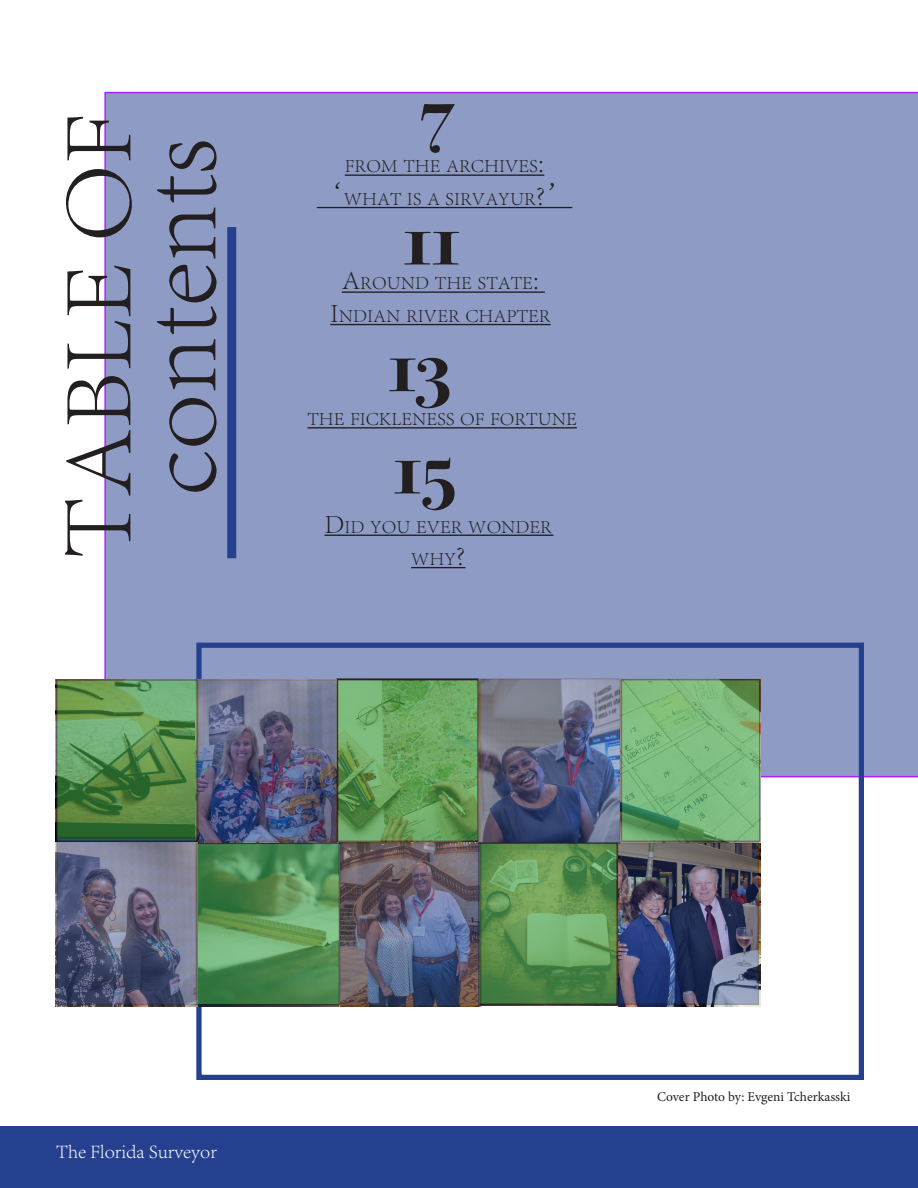
<style>
.page{position:relative;width:918px;height:1188px;background:#fff}
.page>*{position:absolute;margin:0;border:0;box-sizing:border-box;transform-origin:0 0}
.t1{font:300 108px "Adobe Song Std";color:#231f20}
.t2{font:300 100.5px "Adobe Song Std";color:#231f20}
.t3{font:700 75px "Bodoni Svty Two OSITCTT";color:#231f20}
.t4{font:300 19.5px "Adobe Song Std";color:#fff}
.t5{font:300 18.9px/32.4px "Adobe Song Std";color:#231f20;text-align:center}
.t6{font:13.5px "Minion Pro";letter-spacing:-.005em;color:#231f20}
.s1{font-size:27px}
</style>
<div class="page">
<div style="left:0;top:1127px;width:918px;height:61px;background:#25408f"></div>
<div style="left:104px;top:92px;width:814px;height:685px;background:#8e9cc5"></div>
<div style="left:227px;top:227px;width:9px;height:331px;background:#25408f"></div>
<hr style="left:325px;top:535px;width:229px;height:1px;background:#231f20">
<hr style="left:411px;top:567px;width:54px;height:1px;background:#231f20">
<hr style="left:342px;top:291px;width:203px;height:2px;background:#231f20">
<hr style="left:330px;top:324px;width:221px;height:1px;background:#231f20">
<svg style="left:340px;top:682px;width:136px;height:157px;background:#68a25d"></svg>
<div style="left:337px;top:679px;width:142px;height:163px;border:2px solid #231f20"></div>
<svg style="left:624px;top:682px;width:133px;height:157px;background:#78b679"></svg>
<svg style="left:481px;top:845px;width:134px;height:157px;background:#609755"></svg>
<div style="left:478px;top:842px;width:140px;height:163px;border:2px solid #231f20"></div>
<svg style="left:482px;top:682px;width:136px;height:159px;background:#5e6582"></svg>
<div style="left:479px;top:679px;width:142px;height:165px;border:2px solid #231f20"></div>
<svg style="left:341px;top:845px;width:137px;height:159px;background:#5f5e73"></svg>
<div style="left:338px;top:842px;width:143px;height:165px;border:2px solid #231f20"></div>
<img style="left:620px;top:845px;width:136px;height:157px">
<div style="left:617px;top:842px;width:142px;height:163px;border:2px solid #231f20"></div>
<div style="left:196px;top:643px;width:668px;height:437px;border:5px solid #25408f"></div>
<svg style="left:199px;top:846px;width:138px;height:156px;background:#569258"></svg>
<div style="left:196px;top:843px;width:144px;height:162px;border:2px solid #231f20"></div>
<svg style="left:59px;top:682px;width:136px;height:155px;background:#5a904f"></svg>
<div style="left:56px;top:679px;width:142px;height:163px;border:2px solid #231f20"></div>
<img style="left:201px;top:682px;width:134px;height:157px">
<div style="left:198px;top:679px;width:140px;height:163px;border:2px solid #231f20"></div>
<svg style="left:60px;top:840px;width:133px;height:162px;background:#626580"></svg>
<div style="left:57px;top:837px;width:139px;height:168px;border:2px solid #231f20"></div>
<hr style="left:307px;top:427px;width:270px;height:2px;background:#231f20">
<hr style="left:345px;top:174px;width:199px;height:2px;background:#231f20">
<hr style="left:317px;top:207px;width:255px;height:1px;background:#231f20">
<h2 class="t2" style="left:39px;top:558px;width:447px;rotate:-90deg">TABLE OF</h2>
<h1 class="t1" style="left:118px;top:496px;width:359px;rotate:-90deg">contents</h1>
<h3 class="t3" style="left:419px;top:67px;width:35px">7</h3>
<p class="t5" style="left:317px;top:150px;width:257px">FROM THE ARCHIVES<span class="s1">: ‘</span>WHAT IS A SIRVAYUR<span class="s1">?’</span></p>
<h3 class="t3" style="left:403px;top:195px;width:58px">11</h3>
<p class="t5" style="left:330px;top:267px;width:222px"><span class="s1">A</span>ROUND THE STATE<span class="s1">:<br>I</span>NDIAN RIVER CHAPTER</p>
<h3 class="t3" style="left:388px;top:322px;width:65px">13</h3>
<p class="t5" style="left:307px;top:403px;width:271px">THE FICKLENESS OF FORTUNE</p>
<h3 class="t3" style="left:393px;top:424px;width:64px">15</h3>
<p class="t5" style="left:325px;top:510px;width:229px"><span class="s1">D</span>ID YOU EVER WONDER<br>WHY<span class="s1">?</span></p>
<p class="t4" style="left:56px;top:1140px;width:162px">The Florida Surveyor</p>
<p class="t6" style="left:657px;top:1087px;width:195px">Cover Photo by: Evgeni Tcherkasski</p>
</div>
